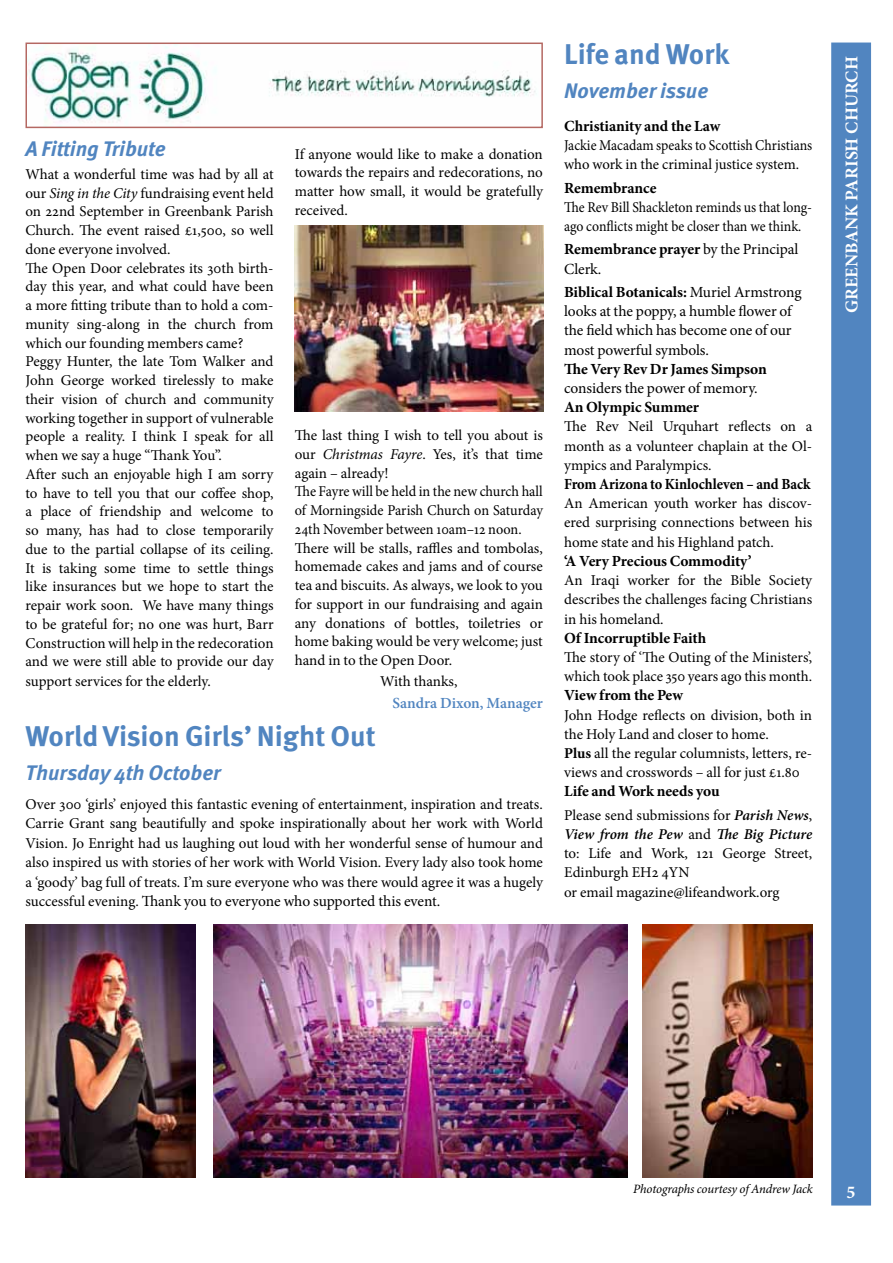
<style>
.page{position:relative;width:893px;height:1263px;background:#fff}
.page>*{position:absolute;margin:0;border:0;box-sizing:border-box;transform-origin:0 0}
.t1{font:700 28.5px "Meta Pro";color:#5185c0}
.t2{font:italic 700 21px "Meta Pro";color:#5185c0}
.t3{font:700 18px "Minion Pro";color:#fff}
.t4{font:15.45px/19.2px "Minion Pro";letter-spacing:-.01em;color:#000}
.t5{font:700 15.45px "Minion Pro";letter-spacing:-.005em;color:#000}
.t6{font:700 15.45px "Minion Pro";letter-spacing:-.005em;color:#000;scale:.93 1}
.t7{font:600 15.45px "Minion Pro";letter-spacing:-.005em;color:#5185c0}
.t8{font:15px/18.8px "Minion Pro";letter-spacing:-.005em;color:#000;text-align:justify}
.t9{font:15px/19.2px "Minion Pro";letter-spacing:-.005em;color:#000;scale:.92 1}
.t10{font:italic 12.75px "Minion Pro";letter-spacing:-.015em;color:#000}
.s1{font-style:italic}
.s2{font-size:15px}
.s3{font-weight:700}
.s4{font-weight:600;font-style:italic}
</style>
<div class="page">
<img style="left:29px;top:46px;width:507px;height:77px">
<div style="left:26px;top:43px;width:517px;height:85px;border:2px solid #b46862"></div>
<img style="left:295px;top:226px;width:248px;height:185px">
<img style="left:26px;top:924px;width:170px;height:254px">
<img style="left:643px;top:924px;width:169px;height:254px">
<img style="left:213px;top:924px;width:414px;height:254px">
<div style="left:831px;top:43px;width:40px;height:1162px;background:#5185c0;border:2px solid #5185c0"></div>
<h2 class="t2" style="left:26px;top:135px;width:142px">A Fitting Tribute</h2>
<p class="t8" style="left:26px;top:165px;width:250px;text-align:left">What a wonderful time was had by all at our <span class="s1">Sing in the City</span> fundraising event held on 22nd September in Greenbank Parish Church. The event raised £1,500, so well done everyone involved.<br>The Open Door celebrates its 30th birth&shy;day this year, and what could have been a more fitting tribute than to hold a com&shy;munity sing-along in the church from which our founding members came?<br>Peggy Hunter, the late Tom Walker and John George worked tirelessly to make their vision of church and community working together in support of vulnerable people a reality. I think I speak for all when we say a huge “Thank You”.<br>After such an enjoyable high I am sorry to have to tell you that our coffee shop, a place of friendship and welcome to so many, has had to close temporarily due to the partial collapse of its ceiling.<br>It is taking some time to settle things like insurances but we hope to start the repair work soon. We have many things to be grateful for; no one was hurt, Barr Construction will help in the redecoration and we were still able to provide our day support services for the elderly.</p>
<p class="t8" style="left:295px;top:145px;width:250px">If anyone would like to make a donation towards the repairs and redecorations, no matter how small, it would be gratefully received.</p>
<p class="t8" style="left:295px;top:426px;width:250px;text-align:left">The last thing I wish to tell you about is our <span class="s1">Christmas Fayre</span>. Yes, it’s that time again – already!<br>The Fayre will be held in the new church hall of Morningside Parish Church on Saturday 24th November between 10am–12 noon.<br>There will be stalls, raffles and tombolas, homemade cakes and jams and of course tea and biscuits. As always, we look to you for support in our fundraising and again any donations of bottles, toiletries or home baking would be very welcome; just hand in to the Open Door.</p>
<p class="t8" style="left:380px;top:672px;width:79px">With thanks,</p>
<p class="t7" style="left:392px;top:692px;width:152px">Sandra Dixon, Manager</p>
<h1 class="t1" style="left:26px;top:718px;width:352px">World Vision Girls’ Night Out</h1>
<h2 class="t2" style="left:26px;top:760px;width:197px">Thursday 4th October</h2>
<p class="t8" style="left:26px;top:794px;width:519px;line-height:19.5px">Over 300 ‘girls’ enjoyed this fantastic evening of entertainment, inspiration and treats.<br>Carrie Grant sang beautifully and spoke inspirationally about her work with World Vision. Jo Enright had us laughing out loud with her wonderful sense of humour and also inspired us with stories of her work with World Vision. Every lady also took home a ‘goody’ bag full of treats. I’m sure everyone who was there would agree it was a hugely</p>
<p class="t4" style="left:26px;top:892px;width:416px"><span class="s2">successful evening.</span> Thank you to everyone who supported this event.</p>
<h1 class="t1" style="left:564px;top:36px;width:167px">Life and Work</h1>
<h2 class="t2" style="left:564px;top:78px;width:146px">November issue</h2>
<p class="t5" style="left:564px;top:115px;width:158px">Christianity and the Law</p>
<p class="t9" style="left:564px;top:136px;width:271px">Jackie Macadam speaks to Scottish Christians who work in the criminal justice system.</p>
<p class="t5" style="left:564px;top:177px;width:94px">Remembrance</p>
<p class="t9" style="left:564px;top:197px;width:271px">The Rev Bill Shackleton reminds us that long&shy;ago conflicts might be closer than we think.</p>
<p class="t4" style="left:564px;top:240px;width:236px"><span class="s3">Remembrance prayer</span> by the Principal<br>Clerk.</p>
<p class="t4" style="left:564px;top:283px;width:239px"><span class="s3">Biblical Botanicals:</span> Muriel Armstrong looks at the poppy, a humble flower of the field which has become one of our most powerful symbols.</p>
<p class="t5" style="left:564px;top:358px;width:204px">The Very Rev Dr James Simpson</p>
<p class="t4" style="left:564px;top:379px;width:195px">considers the power of memory.</p>
<p class="t5" style="left:564px;top:396px;width:137px">An Olympic Summer</p>
<p class="t8" style="left:564px;top:417px;width:250px;line-height:19.2px">The Rev Neil Urquhart reflects on a month as a volunteer chaplain at the Ol&shy;ympics and Paralympics.</p>
<p class="t6" style="left:564px;top:473px;width:266px">From Arizona to Kinlochleven – and Back</p>
<p class="t8" style="left:564px;top:494px;width:250px;line-height:19.2px">An American youth worker has discov&shy;ered surprising connections between his home state and his Highland patch.</p>
<p class="t5" style="left:564px;top:550px;width:189px">‘A Very Precious Commodity’</p>
<p class="t8" style="left:564px;top:571px;width:250px;line-height:19.2px">An Iraqi worker for the Bible Society describes the challenges facing Christians in his homeland.</p>
<p class="t5" style="left:564px;top:627px;width:144px">Of Incorruptible Faith</p>
<p class="t8" style="left:564px;top:648px;width:250px;line-height:19.2px">The story of ‘The Outing of the Ministers’, which took place 350 years ago this month.</p>
<p class="t5" style="left:564px;top:684px;width:120px">View from the Pew</p>
<p class="t8" style="left:564px;top:705px;width:250px;line-height:19.2px;text-align:left">John Hodge reflects on division, both in the Holy Land and closer to home.<br><span class="s3">Plus</span> all the regular columnists, letters, re&shy;views and crosswords – all for just £1.80</p>
<p class="t5" style="left:564px;top:780px;width:157px">Life and Work needs you</p>
<p class="t8" style="left:564px;top:805px;width:250px;line-height:19.2px;text-align:left">Please send submissions for <span class="s4">Parish News</span>, <span class="s4">View from the Pew</span> and <span class="s4">The Big Picture </span>to: Life and Work, 121 George Street, Edinburgh EH2 4YN<br>or email magazine@lifeandwork.org</p>
<p class="t3" style="left:839px;top:313px;width:258px;rotate:-90deg">GREENBANK PARISH CHURCH</p>
<p class="t10" style="left:633px;top:1180px;width:181px">Photographs courtesy of Andrew Jack</p>
<p class="t3" style="left:847px;top:1180px;width:10px">5</p>
</div>
